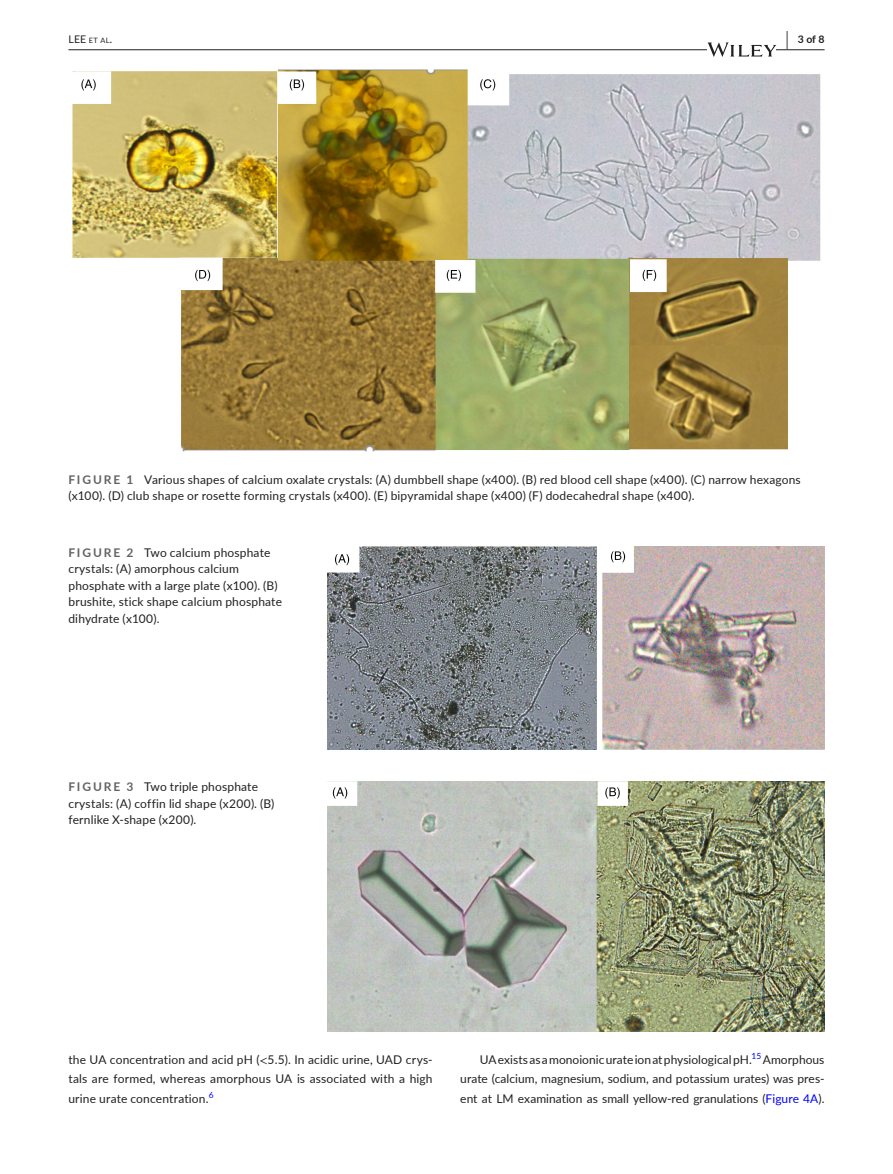
<style>
.page{position:relative;width:893px;height:1174px;background:#fff}
.page>*{position:absolute;margin:0;border:0;box-sizing:border-box;transform-origin:0 0}
.t1{font:12px/16.5px "Lato";letter-spacing:.015em;color:#231f20}
.t2{font:10.5px "Lato";color:#231f20}
.t3{font:700 10.5px "Lato";color:#231f20}
.s1{font-size:7.35px}
.s2{font-size:19.5px}
.s3{font-weight:700;color:#636366}
.s4{font-family:"STIX"}
.s5{color:#00f}
</style>
<div class="page">
<hr style="left:68px;top:49px;width:756px;height:1px;background:#231f20">
<svg style="left:707px;top:42px;width:69px;height:15px"></svg>
<img style="left:72px;top:69px;width:749px;height:383px">
<img style="left:327px;top:547px;width:497px;height:202px">
<img style="left:327px;top:782px;width:497px;height:249px">
<p class="t2" style="left:68px;top:31px;width:45px">LEE <span class="s1">et al</span>.</p>
<p class="t3" style="left:786px;top:31px;width:40px"><span class="s2">|</span> 3 of 8</p>
<p class="t1" style="left:68px;top:471px;width:734px"><span class="s3">FIGURE 1</span> Various shapes of calcium oxalate crystals: (A) dumbbell shape (x400). (B) red blood cell shape (x400). (C) narrow hexagons (x100). (D) club shape or rosette forming crystals (x400). (E) bipyramidal shape (x400) (F) dodecahedral shape (x400).</p>
<p class="t1" style="left:68px;top:543px;width:215px"><span class="s3">FIGURE 2</span> Two calcium phosphate crystals: (A) amorphous calcium phosphate with a large plate (x100). (B) brushite, stick shape calcium phosphate dihydrate (x100).</p>
<p class="t1" style="left:68px;top:778px;width:208px"><span class="s3">FIGURE 3</span> Two triple phosphate crystals: (A) coffin lid shape (x200). (B) fernlike X-shape (x200).</p>
<p class="t1" style="left:68px;top:1049px;width:366px;line-height:19.5px;text-align:justify">the UA concentration and acid pH (<span class="s4">&lt;</span>5.5). In acidic urine, UAD crys&shy;tals are formed, whereas amorphous UA is associated with a high urine urate concentration.<sup>6</sup></p>
<p class="t1" style="left:460px;top:1049px;width:366px;line-height:19.5px;text-align:justify;text-indent:20px">UA exists as a monoionic urate ion at physiological pH.<sup>15</sup> Amorphous urate (calcium, magnesium, sodium, and potassium urates) was pres&shy;ent at LM examination as small yellow-red granulations (<span class="s5">Figure 4A</span>).</p>
</div>
